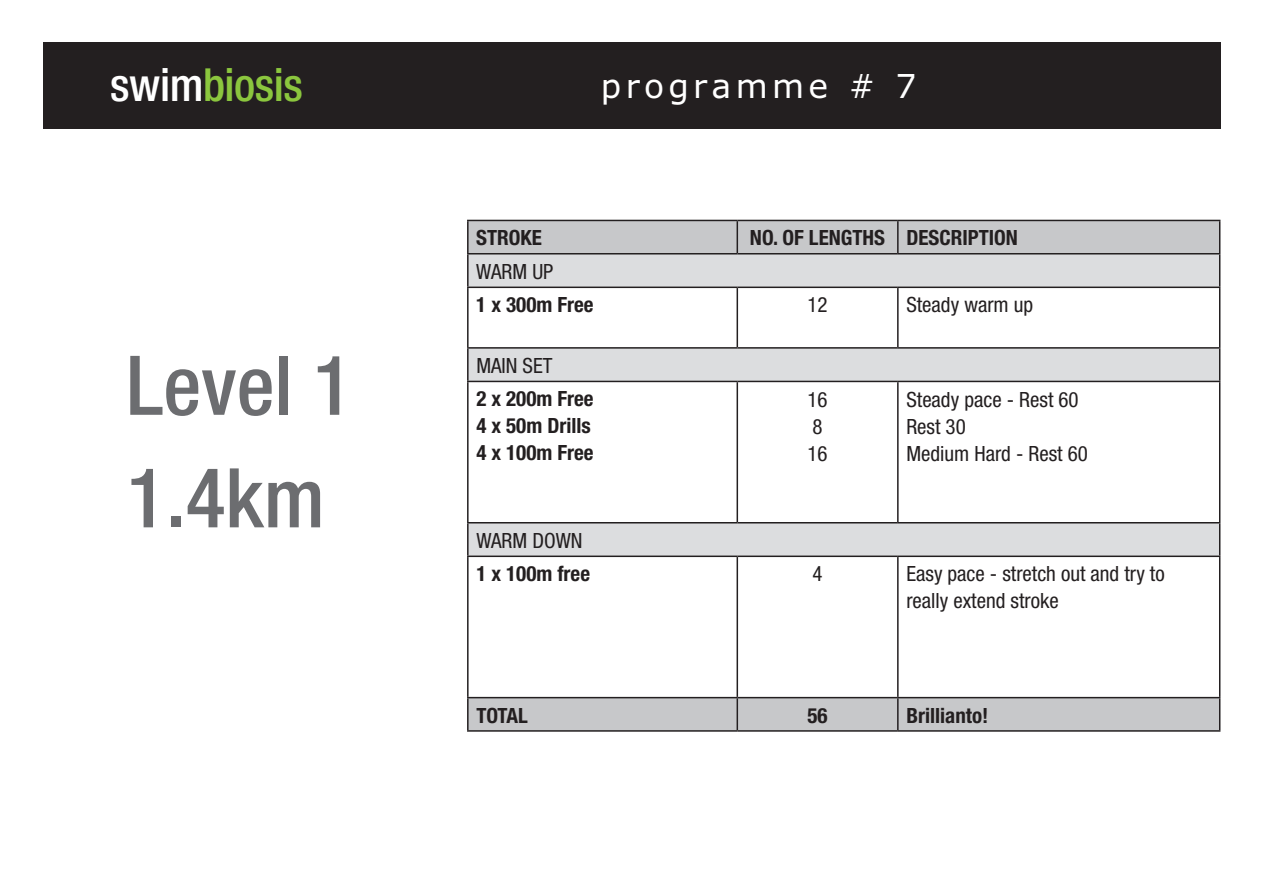
<style>
.page{position:relative;width:1263px;height:893px;background:#fff}
.page>*{position:absolute;margin:0;border:0;box-sizing:border-box;transform-origin:0 0}
.t1{font:500 condensed 82.5px/112.5px "Helvetica Neue";color:#6c6d70}
.t2{font:500 condensed 45.6px "Helvetica Neue";letter-spacing:-.01em;color:#8bc63e}
.t3{font:33px "Verdana Plain";letter-spacing:.13em;color:#fff}
.t4{font:condensed 21px/27px "Helvetica Neue";color:#231f20}
.t5{font:700 condensed 21px/27px "Helvetica Neue";color:#231f20}
.s1{color:#fff}
</style>
<div class="page">
<div style="left:43px;top:43px;width:1177px;height:86px;background:#231f20"></div>
<svg style="left:469px;top:221px;width:750px;height:509px"></svg>
<svg style="left:469px;top:254px;width:750px;height:302px"></svg>
<hr style="left:467px;top:220px;width:270px;height:1px;background:#231f20">
<hr style="left:467px;top:221px;width:2px;height:32px;background:#231f20">
<hr style="left:737px;top:220px;width:161px;height:1px;background:#231f20">
<hr style="left:736px;top:221px;width:2px;height:32px;background:#231f20">
<hr style="left:898px;top:220px;width:322px;height:1px;background:#231f20">
<hr style="left:897px;top:221px;width:1px;height:32px;background:#231f20">
<hr style="left:1219px;top:221px;width:1px;height:32px;background:#231f20">
<hr style="left:467px;top:253px;width:270px;height:1px;background:#231f20">
<hr style="left:467px;top:254px;width:2px;height:33px;background:#231f20">
<hr style="left:737px;top:253px;width:161px;height:1px;background:#231f20">
<hr style="left:898px;top:253px;width:322px;height:1px;background:#231f20">
<hr style="left:1219px;top:254px;width:1px;height:33px;background:#231f20">
<hr style="left:467px;top:287px;width:270px;height:1px;background:#231f20">
<hr style="left:467px;top:288px;width:2px;height:59px;background:#231f20">
<hr style="left:737px;top:287px;width:161px;height:1px;background:#231f20">
<hr style="left:736px;top:288px;width:2px;height:59px;background:#231f20">
<hr style="left:898px;top:287px;width:322px;height:1px;background:#231f20">
<hr style="left:897px;top:288px;width:1px;height:59px;background:#231f20">
<hr style="left:1219px;top:288px;width:1px;height:59px;background:#231f20">
<hr style="left:467px;top:347px;width:270px;height:2px;background:#231f20">
<hr style="left:467px;top:349px;width:2px;height:32px;background:#231f20">
<hr style="left:737px;top:347px;width:161px;height:2px;background:#231f20">
<hr style="left:898px;top:347px;width:322px;height:2px;background:#231f20">
<hr style="left:1219px;top:349px;width:1px;height:32px;background:#231f20">
<hr style="left:467px;top:381px;width:270px;height:1px;background:#231f20">
<hr style="left:467px;top:382px;width:2px;height:140px;background:#231f20">
<hr style="left:737px;top:381px;width:161px;height:1px;background:#231f20">
<hr style="left:736px;top:382px;width:2px;height:140px;background:#231f20">
<hr style="left:898px;top:381px;width:322px;height:1px;background:#231f20">
<hr style="left:897px;top:382px;width:1px;height:140px;background:#231f20">
<hr style="left:1219px;top:382px;width:1px;height:140px;background:#231f20">
<hr style="left:467px;top:522px;width:270px;height:1px;background:#231f20">
<hr style="left:467px;top:523px;width:2px;height:33px;background:#231f20">
<hr style="left:737px;top:522px;width:161px;height:1px;background:#231f20">
<hr style="left:898px;top:522px;width:322px;height:1px;background:#231f20">
<hr style="left:1219px;top:523px;width:1px;height:33px;background:#231f20">
<hr style="left:467px;top:556px;width:270px;height:1px;background:#231f20">
<hr style="left:467px;top:557px;width:2px;height:140px;background:#231f20">
<hr style="left:737px;top:556px;width:161px;height:1px;background:#231f20">
<hr style="left:736px;top:557px;width:2px;height:140px;background:#231f20">
<hr style="left:898px;top:556px;width:322px;height:1px;background:#231f20">
<hr style="left:897px;top:557px;width:1px;height:140px;background:#231f20">
<hr style="left:1219px;top:557px;width:1px;height:140px;background:#231f20">
<hr style="left:467px;top:697px;width:270px;height:1px;background:#231f20">
<hr style="left:467px;top:698px;width:2px;height:32px;background:#231f20">
<hr style="left:737px;top:697px;width:161px;height:1px;background:#231f20">
<hr style="left:736px;top:698px;width:2px;height:32px;background:#231f20">
<hr style="left:898px;top:697px;width:322px;height:1px;background:#231f20">
<hr style="left:897px;top:698px;width:1px;height:32px;background:#231f20">
<hr style="left:1219px;top:698px;width:1px;height:32px;background:#231f20">
<hr style="left:467px;top:730px;width:270px;height:2px;background:#231f20">
<hr style="left:737px;top:730px;width:161px;height:2px;background:#231f20">
<hr style="left:898px;top:730px;width:322px;height:2px;background:#231f20">
<h2 class="t2" style="left:110px;top:57px;width:194px"><span class="s1">swim</span>biosis</h2>
<h3 class="t3" style="left:601px;top:65px;width:317px">programme # 7</h3>
<h1 class="t1" style="left:126px;top:328px;width:227px">Level 1<br>1.4km</h1>
<p class="t5" style="left:476px;top:224px;width:67px">STROKE</p>
<p class="t5" style="left:750px;top:224px;width:269px">NO. OF LENGTHS DESCRIPTION</p>
<p class="t4" style="left:476px;top:258px;width:79px">WARM UP</p>
<p class="t5" style="left:476px;top:291px;width:119px">1 x 300m Free</p>
<p class="t4" style="left:807px;top:291px;width:22px">12</p>
<p class="t4" style="left:906px;top:291px;width:128px">Steady warm up</p>
<p class="t4" style="left:476px;top:352px;width:78px">MAIN SET</p>
<p class="t5" style="left:476px;top:385px;width:119px">2 x 200m Free<br>4 x 50m Drills<br>4 x 100m Free</p>
<p class="t4" style="left:807px;top:385px;width:22px">16<br>8<br>16</p>
<p class="t4" style="left:906px;top:385px;width:183px">Steady pace - Rest 60<br>Rest 30<br>Medium Hard - Rest 60</p>
<p class="t4" style="left:476px;top:527px;width:108px">WARM DOWN</p>
<p class="t5" style="left:476px;top:560px;width:115px">1 x 100m free</p>
<p class="t4" style="left:812px;top:560px;width:12px">4</p>
<p class="t4" style="left:906px;top:560px;width:260px">Easy pace - stretch out and try to really extend stroke</p>
<p class="t5" style="left:476px;top:701px;width:53px">TOTAL</p>
<p class="t5" style="left:807px;top:701px;width:22px">56</p>
<p class="t5" style="left:906px;top:701px;width:83px">Brillianto!</p>
</div>
